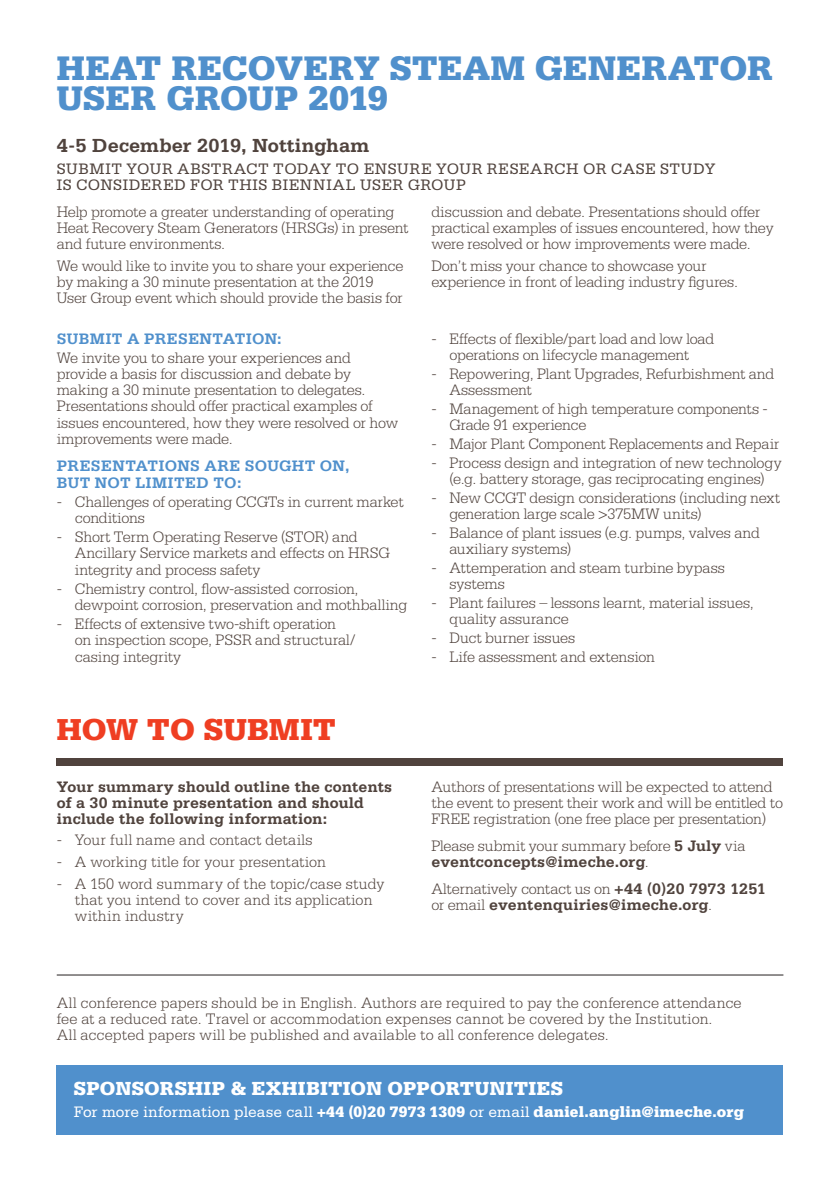
<style>
.page{position:relative;width:840px;height:1191px;background:#fff}
.page>*{position:absolute;margin:0;border:0;box-sizing:border-box;transform-origin:0 0}
.t1{font:900 36px/30px "Serifa Std";letter-spacing:.005em;color:#5090cc}
.t2{font:900 32px "Serifa Std";letter-spacing:.01em;color:#ef3e22}
.box_header{font:900 20px "Serifa Std";letter-spacing:.015em;color:#fff}
.t3{font:700 20px "Serifa Std";color:#50433d}
.t4{font:300 16px/16px "Serifa Std";letter-spacing:-.005em;color:#50433d}
.t5{font:700 16px/16px "Serifa Std";letter-spacing:.005em;color:#50433d}
.t6{font:16px/16px "Serifa Std";letter-spacing:.03em;color:#50433d}
.t7{font:900 16px "Serifa Std";letter-spacing:.02em;color:#fff}
.t8{font:700 16px/16.2px "Serifa Std";letter-spacing:.02em;color:#5090cc}
.t9{font:300 16px "Serifa Std";letter-spacing:.02em;color:#50433d}
.s1{font-weight:700}
.s2{font-weight:300}
.s3{font-weight:400}
</style>
<div class="page">
<div style="left:57px;top:1064px;width:725px;height:70px;background:#5090cc"></div>
<div style="left:57px;top:758px;width:725px;height:7px;background:#50433d"></div>
<hr style="left:57px;top:974px;width:726px;height:1px;background:#231f20">
<p class="t1" style="left:57px;top:53px;width:717px">HEAT RECOVERY STEAM GENERATOR<br>USER GROUP 2019</p>
<p class="t3" style="left:57px;top:134px;width:314px">4-5 December 2019, Nottingham</p>
<p class="t6" style="left:57px;top:161px;width:660px">SUBMIT YOUR ABSTRACT TODAY TO ENSURE YOUR RESEARCH OR CASE STUDY<br>IS CONSIDERED FOR THIS BIENNIAL USER GROUP</p>
<p class="t4" style="left:57px;top:204px;width:353px">Help promote a greater understanding of operating<br>Heat Recovery Steam Generators (HRSGs) in present and future environments.</p>
<p class="t4" style="left:57px;top:258px;width:348px">We would like to invite you to share your experience by making a 30 minute presentation at the 2019<br>User Group event which should provide the basis for</p>
<p class="t4" style="left:431px;top:204px;width:343px">discussion and debate. Presentations should offer practical examples of issues encountered, how they were resolved or how improvements were made.</p>
<p class="t4" style="left:431px;top:258px;width:308px">Don’t miss your chance to showcase your experience in front of leading industry figures.</p>
<p class="t8" style="left:57px;top:330px;width:226px">SUBMIT A PRESENTATION:</p>
<p class="t4" style="left:57px;top:349px;width:343px">We invite you to share your experiences and provide a basis for discussion and debate by making a 30 minute presentation to delegates.<br>Presentations should offer practical examples of issues encountered, how they were resolved or how improvements were made.</p>
<p class="t8" style="left:57px;top:458px;width:294px">PRESENTATIONS ARE SOUGHT ON,<br>BUT NOT LIMITED TO:</p>
<p class="t4" style="left:75px;top:493px;width:330px;text-indent:-18px">- Challenges of operating CCGTs in current market conditions</p>
<p class="t4" style="left:75px;top:529px;width:316px;text-indent:-18px">- Short Term Operating Reserve (STOR) and<br>Ancillary Service markets and effects on HRSG integrity and process safety</p>
<p class="t4" style="left:75px;top:580px;width:334px;text-indent:-18px">- Chemistry control, flow-assisted corrosion, dewpoint corrosion, preservation and mothballing</p>
<p class="t4" style="left:75px;top:616px;width:282px;text-indent:-18px">- Effects of extensive two-shift operation on inspection scope, PSSR and structural/ casing integrity</p>
<p class="t2" style="left:57px;top:710px;width:281px">HOW TO SUBMIT</p>
<p class="t5" style="left:57px;top:778px;width:337px">Your summary should outline the contents of a 30 minute presentation and should include the following information:</p>
<p class="t9" style="left:57px;top:831px;width:257px">- Your full name and contact details</p>
<p class="t4" style="left:57px;top:854px;width:271px">- A working title for your presentation</p>
<p class="t4" style="left:75px;top:875px;width:311px;text-indent:-18px">- A 150 word summary of the topic/case study that you intend to cover and its application within industry</p>
<p class="t4" style="left:431px;top:330px;width:284px;text-align:center">- Effects of flexible/part load and low load operations on lifecycle management</p>
<p class="t4" style="left:449px;top:365px;width:326px;text-indent:-18px">- Repowering, Plant Upgrades, Refurbishment and<br>Assessment</p>
<p class="t4" style="left:449px;top:400px;width:320px;text-indent:-18px">- Management of high temperature components -<br>Grade 91 experience</p>
<p class="t4" style="left:431px;top:435px;width:349px">- Major Plant Component Replacements and Repair</p>
<p class="t4" style="left:431px;top:454px;width:351px;text-align:center">- Process design and integration of new technology (e.g. battery storage, gas reciprocating engines)</p>
<p class="t4" style="left:449px;top:489px;width:332px;text-indent:-18px">- New CCGT design considerations (including next generation large scale &gt;375MW units)</p>
<p class="t4" style="left:449px;top:524px;width:312px;text-indent:-18px">- Balance of plant issues (e.g. pumps, valves and auxiliary systems)</p>
<p class="t4" style="left:449px;top:559px;width:277px;text-indent:-18px">- Attemperation and steam turbine bypass systems</p>
<p class="t4" style="left:449px;top:594px;width:306px;text-indent:-18px">- Plant failures – lessons learnt, material issues, quality assurance</p>
<p class="t4" style="left:431px;top:629px;width:145px">- Duct burner issues</p>
<p class="t4" style="left:431px;top:648px;width:225px">- Life assessment and extension</p>
<p class="t4" style="left:431px;top:778px;width:353px">Authors of presentations will be expected to attend the event to present their work and will be entitled to<br>FREE registration (one free place per presentation)</p>
<p class="t4" style="left:431px;top:838px;width:315px">Please submit your summary before <span class="s1">5 July</span> via <span class="s1">eventconcepts@imeche.org</span>.</p>
<p class="t5" style="left:431px;top:881px;width:335px"><span class="s2">Alternatively contact us on</span> +44 (0)20 7973 1251 <span class="s2">or email</span> eventenquiries@imeche.org<span class="s2">.</span></p>
<p class="t4" style="left:57px;top:995px;width:686px">All conference papers should be in English. Authors are required to pay the conference attendance fee at a reduced rate. Travel or accommodation expenses cannot be covered by the Institution.<br>All accepted papers will be published and available to all conference delegates.</p>
<p class="box_header" style="left:74px;top:1076px;width:490px">SPONSORSHIP &amp; EXHIBITION OPPORTUNITIES</p>
<p class="t7" style="left:74px;top:1101px;width:671px"><span class="s3">For more information please call</span> +44 (0)20 7973 1309 <span class="s3">or email</span> daniel.anglin@imeche.org</p>
</div>
